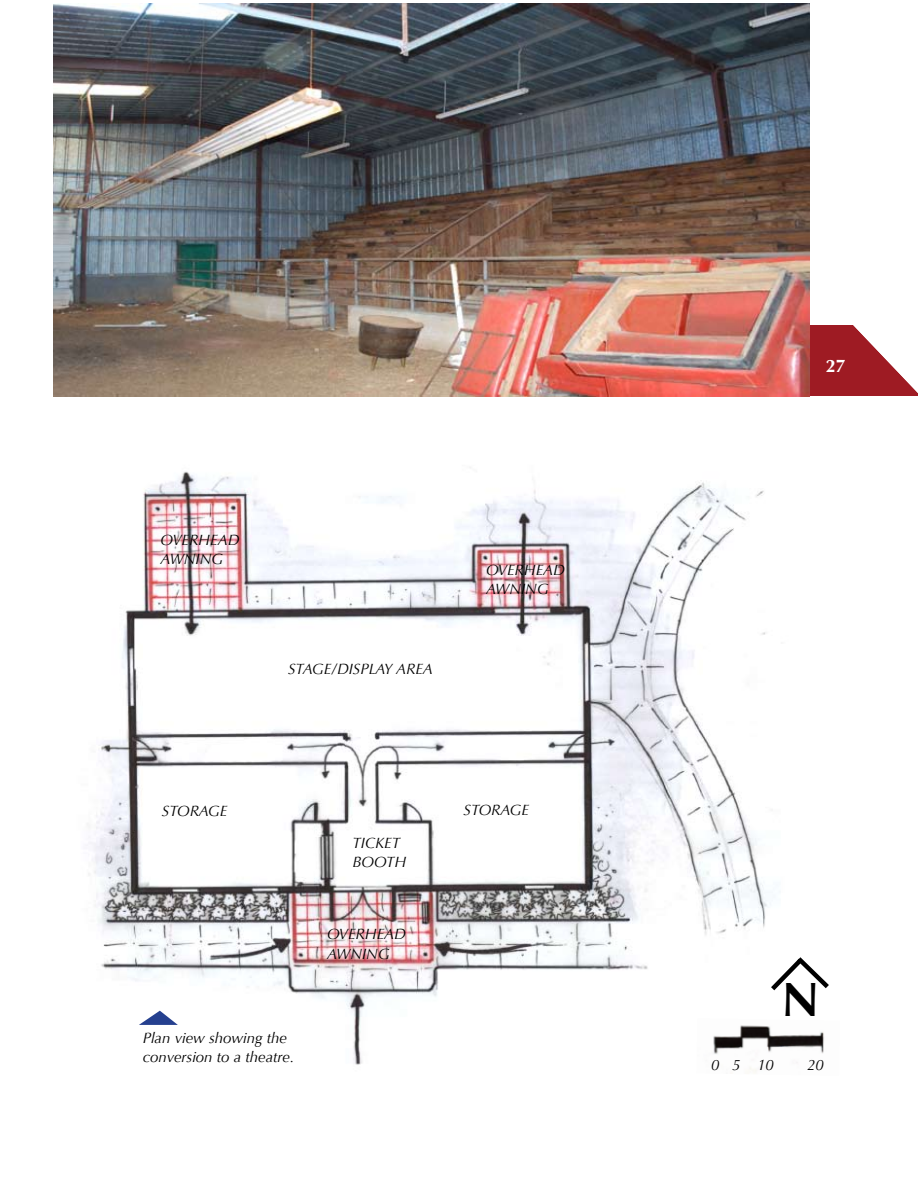
<style>
.page{position:relative;width:918px;height:1188px;background:#fff}
.page>*{position:absolute;margin:0;border:0;box-sizing:border-box;transform-origin:0 0}
.t1{font:700 48px "Optima";color:#000}
.t2{font:700 18px "Optima";color:#fff}
.t3{font:italic 15px/19.5px "Optima";color:#000}
</style>
<div class="page">
<div style="left:810px;top:325px;width:108px;height:71px;background:#9e1b23"></div>
<svg style="left:853px;top:325px;width:65px;height:68px"></svg>
<img style="left:86px;top:467px;width:685px;height:598px">
<img style="left:696px;top:1018px;width:128px;height:54px">
<svg style="left:766px;top:953px;width:63px;height:42px"></svg>
<svg style="left:139px;top:1011px;width:39px;height:14px"></svg>
<img style="left:54px;top:3px;width:756px;height:394px">
<p class="t3" style="left:160px;top:530px;width:80px">OVERHEAD<br>AWNING</p>
<p class="t3" style="left:288px;top:659px;width:146px">STAGE/DISPLAY AREA</p>
<p class="t3" style="left:486px;top:560px;width:80px">OVERHEAD<br>AWNING</p>
<p class="t3" style="left:162px;top:802px;width:67px">STORAGE</p>
<p class="t3" style="left:464px;top:800px;width:67px">STORAGE</p>
<p class="t3" style="left:352px;top:833px;width:55px">TICKET<br>BOOTH</p>
<p class="t3" style="left:143px;top:1028px;width:153px">Plan view showing the conversion to a theatre.</p>
<p class="t3" style="left:327px;top:925px;width:80px">OVERHEAD<br>AWNING</p>
<p class="t2" style="left:826px;top:355px;width:22px">27</p>
<h1 class="t1" style="left:782px;top:972px;width:39px">N</h1>
<p class="t3" style="left:711px;top:1056px;width:64px">0 5 10</p>
<p class="t3" style="left:807px;top:1056px;width:18px">20</p>
</div>
